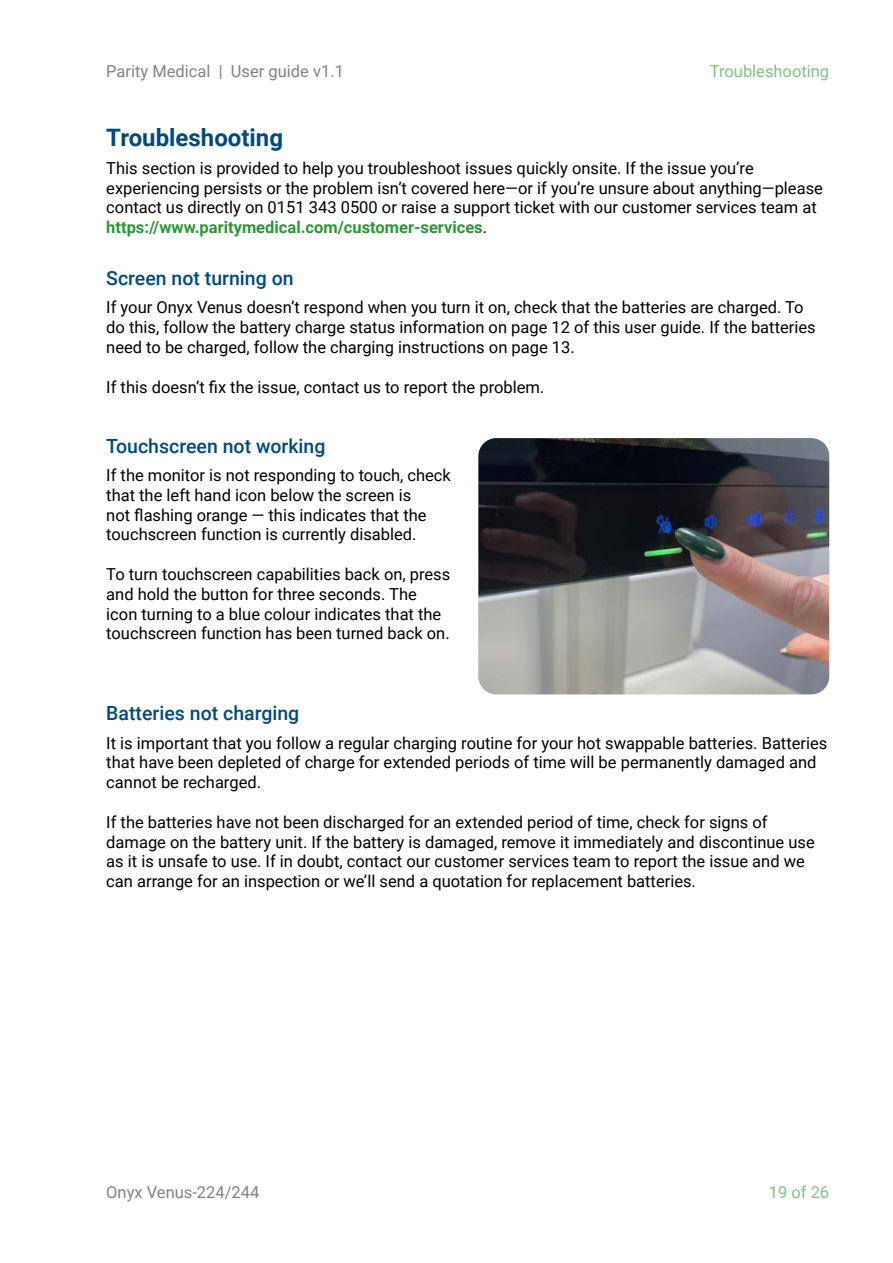
<style>
.page{position:relative;width:893px;height:1263px;background:#fff}
.page>*{position:absolute;margin:0;border:0;box-sizing:border-box;transform-origin:0 0}
.Heading_1{font:700 24px "Roboto";color:#00497d}
.Heading_2{font:500 19.5px "Roboto";color:#00497d}
.t1{font:16.5px/19.8px "Roboto";color:#000}
.t2{font:16.5px "Roboto";color:#808285}
.t3{font:16.5px "Roboto";color:#81c087}
.s1{font-weight:700;color:#2d9638}
</style>
<div class="page">
<img style="left:478px;top:438px;width:351px;height:256px">
<p class="t2" style="left:106px;top:59px;width:239px">Parity Medical | User guide v1.1</p>
<p class="t3" style="left:710px;top:59px;width:121px">Troubleshooting</p>
<p class="Heading_1" style="left:106px;top:120px;width:178px">Troubleshooting</p>
<p class="t1" style="left:106px;top:157px;width:718px">This section is provided to help you troubleshoot issues quickly onsite. If the issue you’re experiencing persists or the problem isn’t covered here—or if you’re unsure about anything—please contact us directly on 0151 343 0500 or raise a support ticket with our customer services team at <span class="s1">https://www.paritymedical.com/customer-services</span>.</p>
<p class="Heading_2" style="left:106px;top:264px;width:189px">Screen not turning on</p>
<p class="t1" style="left:106px;top:297px;width:711px">If your Onyx Venus doesn’t respond when you turn it on, check that the batteries are charged. To do this, follow the battery charge status information on page 12 of this user guide. If the batteries need to be charged, follow the charging instructions on page 13.</p>
<p class="t1" style="left:106px;top:376px;width:439px">If this doesn’t fix the issue, contact us to report the problem.</p>
<p class="Heading_2" style="left:106px;top:432px;width:221px">Touchscreen not working</p>
<p class="t1" style="left:106px;top:465px;width:346px">If the monitor is not responding to touch, check that the left hand icon below the screen is<br>not flashing orange — this indicates that the touchscreen function is currently disabled.</p>
<p class="t1" style="left:106px;top:564px;width:345px">To turn touchscreen capabilities back on, press and hold the button for three seconds. The icon turning to a blue colour indicates that the touchscreen function has been turned back on.</p>
<p class="Heading_2" style="left:106px;top:700px;width:194px">Batteries not charging</p>
<p class="t1" style="left:106px;top:732px;width:722px">It is important that you follow a regular charging routine for your hot swappable batteries. Batteries that have been depleted of charge for extended periods of time will be permanently damaged and cannot be recharged.</p>
<p class="t1" style="left:106px;top:811px;width:710px">If the batteries have not been discharged for an extended period of time, check for signs of damage on the battery unit. If the battery is damaged, remove it immediately and discontinue use as it is unsafe to use. If in doubt, contact our customer services team to report the issue and we can arrange for an inspection or we’ll send a quotation for replacement batteries.</p>
<p class="t2" style="left:106px;top:1181px;width:155px">Onyx Venus-224/244</p>
<p class="t3" style="left:769px;top:1181px;width:62px">19 of 26</p>
</div>
